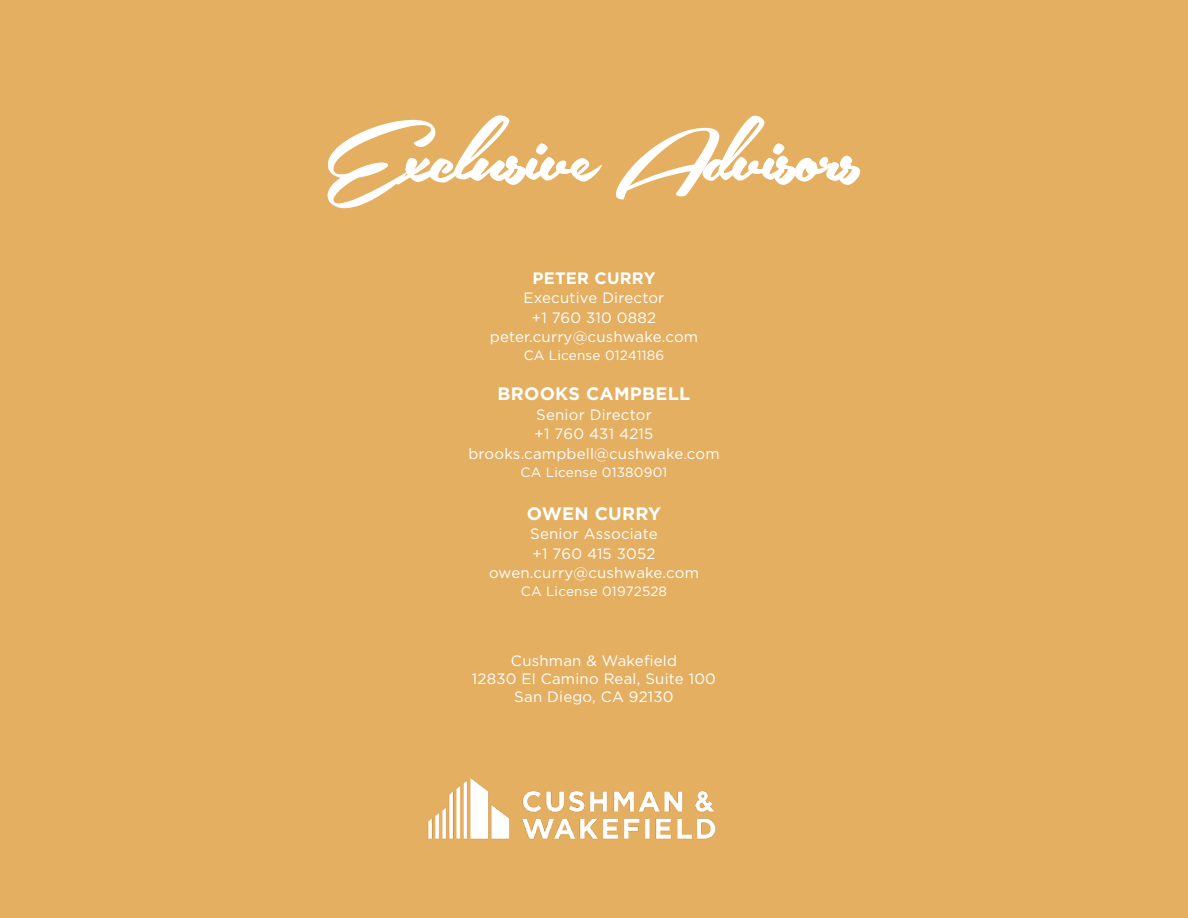
<style>
.page{position:relative;width:1188px;height:918px;background:#e4af61}
.page>*{position:absolute;margin:0;border:0;box-sizing:border-box;transform-origin:0 0}
.t1{font:116.25px "Southern Aire Personal Use Only";letter-spacing:-.04em;color:#fff}
.t2{font:700 18px "Gotham";letter-spacing:.015em;color:#fff}
.t3{font:700 16.5px "Gotham";letter-spacing:.015em;color:#fff}
.t4{font:15px/19.5px "Gotham";letter-spacing:.015em;color:#fff;text-align:center}
.t5{font:13.5px "Gotham";letter-spacing:.015em;color:#fff}
</style>
<div class="page">
<img style="left:427px;top:778px;width:289px;height:61px">
<h1 class="t1" style="left:320px;top:96px;width:547px">Exclusive Advisors</h1>
<p class="t3" style="left:532px;top:267px;width:125px">PETER CURRY</p>
<p class="t4" style="left:490px;top:288px;width:210px">Executive Director<br>+1 760 310 0882 peter.curry@cushwake.com</p>
<p class="t5" style="left:524px;top:347px;width:142px">CA License 01241186</p>
<p class="t2" style="left:498px;top:382px;width:194px">BROOKS CAMPBELL</p>
<p class="t4" style="left:468px;top:404px;width:253px">Senior Director<br>+1 760 431 4215 brooks.campbell@cushwake.com</p>
<p class="t5" style="left:521px;top:463px;width:148px">CA License 01380901</p>
<p class="t2" style="left:527px;top:501px;width:136px">OWEN CURRY</p>
<p class="t4" style="left:489px;top:524px;width:211px">Senior Associate<br>+1 760 415 3052 owen.curry@cushwake.com</p>
<p class="t5" style="left:521px;top:583px;width:148px">CA License 01972528</p>
<p class="t4" style="left:472px;top:651px;width:246px;line-height:18px">Cushman &amp; Wakefield<br>12830 El Camino Real, Suite 100<br>San Diego, CA 92130</p>
</div>
